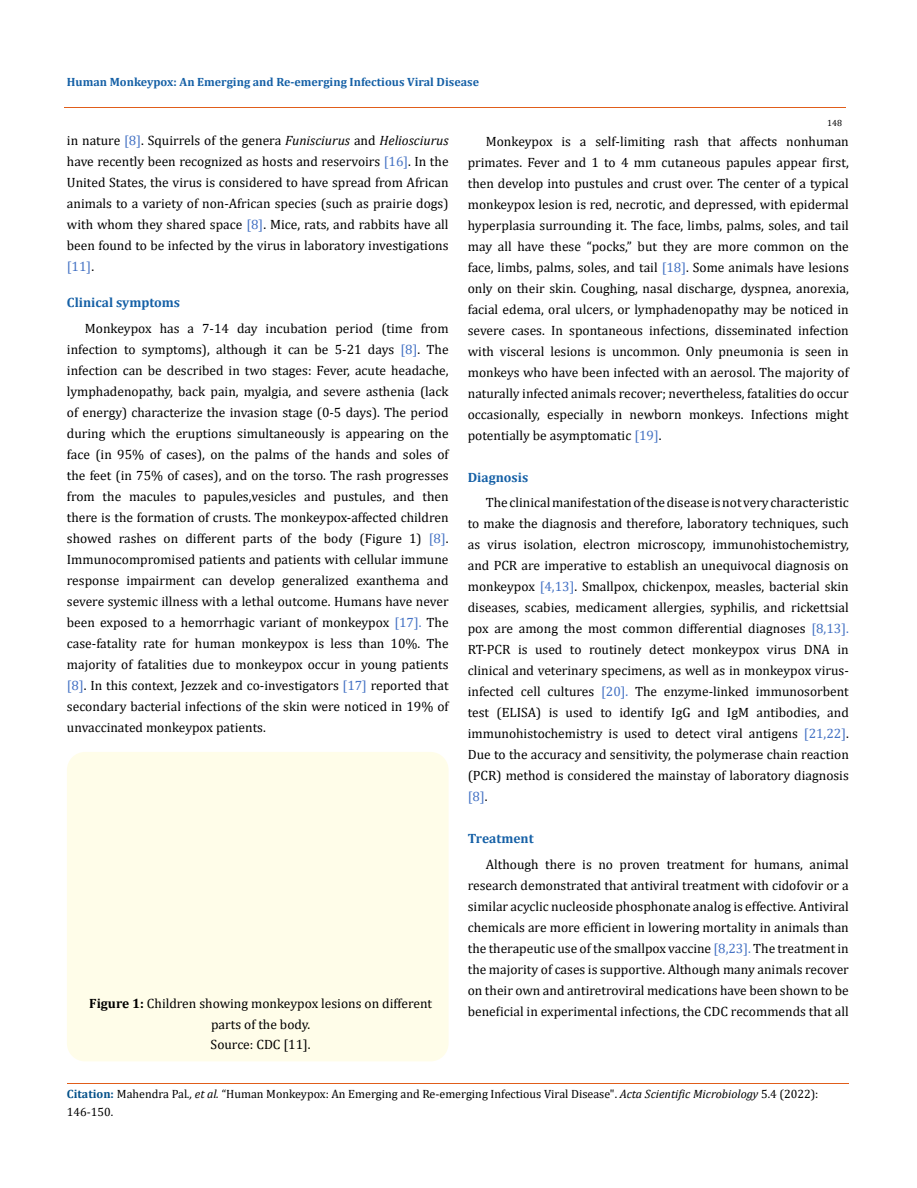
<style>
.page{position:relative;width:917px;height:1188px;background:#fff}
.page>*{position:absolute;margin:0;border:0;box-sizing:border-box;transform-origin:0 0}
.t1{font:13.5px/21px "Cambria";color:#000;text-align:justify}
.t2{font:700 13.5px "Cambria";color:#1560a6}
.t3{font:12px/18px "Cambria";color:#000}
.t4{font:700 12px "Cambria";color:#1560a6}
.t5{font:9px "Cambria";color:#000}
.s1{color:#4472c4}
.s2{font-style:italic}
.s3{font-weight:700}
.s4{font-weight:700;color:#035089}
</style>
<div class="page">
<div style="left:67px;top:752px;width:381px;height:309px;background:#fffde9;border-radius:18px"></div>
<hr style="left:64px;top:108px;width:781px;height:1px;background:#e05d1a">
<hr style="left:67px;top:1083px;width:781px;height:1px;background:#e05d1a">
<p class="t4" style="left:67px;top:73px;width:413px">Human Monkeypox: An Emerging and Re-emerging Infectious Viral Disease</p>
<p class="t5" style="left:827px;top:118px;width:16px">148</p>
<p class="t1" style="left:67px;top:130px;width:383px">in nature <span class="s1">[8]</span>. Squirrels of the genera <span class="s2">Funisciurus</span> and <span class="s2">Heliosciurus </span>have recently been recognized as hosts and reservoirs <span class="s1">[16]</span>. In the United States, the virus is considered to have spread from African animals to a variety of non-African species (such as prairie dogs) with whom they shared space <span class="s1">[8]</span>. Mice, rats, and rabbits have all been found to be infected by the virus in laboratory investigations <span class="s1">[11]</span>.</p>
<p class="t2" style="left:67px;top:293px;width:115px">Clinical symptoms</p>
<p class="t1" style="left:67px;top:318px;width:383px;text-indent:18px">Monkeypox has a 7-14 day incubation period (time from infection to symptoms), although it can be 5-21 days <span class="s1">[8]</span>. The infection can be described in two stages: Fever, acute headache, lymphadenopathy, back pain, myalgia, and severe asthenia (lack of energy) characterize the invasion stage (0-5 days). The period during which the eruptions simultaneously is appearing on the face (in 95% of cases), on the palms of the hands and soles of the feet (in 75% of cases), and on the torso. The rash progresses from the macules to papules,vesicles and pustules, and then there is the formation of crusts. The monkeypox-affected children showed rashes on different parts of the body (Figure 1) <span class="s1">[8]</span>.<br>Immunocompromised patients and patients with cellular immune response impairment can develop generalized exanthema and severe systemic illness with a lethal outcome. Humans have never been exposed to a hemorrhagic variant of monkeypox <span class="s1">[17].</span> The case-fatality rate for human monkeypox is less than 10%. The majority of fatalities due to monkeypox occur in young patients <span class="s1">[8]</span>. In this context, Jezzek and co-investigators <span class="s1">[17]</span> reported that secondary bacterial infections of the skin were noticed in 19% of unvaccinated monkeypox patients.</p>
<p class="t1" style="left:89px;top:993px;width:344px;text-align:center"><span class="s3">Figure 1:</span> Children showing monkeypox lesions on different parts of the body.</p>
<p class="t1" style="left:211px;top:1034px;width:102px">Source: CDC [11].</p>
<p class="t1" style="left:468px;top:130px;width:382px;text-indent:18px">Monkeypox is a self-limiting rash that affects nonhuman primates. Fever and 1 to 4 mm cutaneous papules appear first, then develop into pustules and crust over. The center of a typical monkeypox lesion is red, necrotic, and depressed, with epidermal hyperplasia surrounding it. The face, limbs, palms, soles, and tail may all have these “pocks,” but they are more common on the face, limbs, palms, soles, and tail <span class="s1">[18]</span>. Some animals have lesions only on their skin. Coughing, nasal discharge, dyspnea, anorexia, facial edema, oral ulcers, or lymphadenopathy may be noticed in severe cases. In spontaneous infections, disseminated infection with visceral lesions is uncommon. Only pneumonia is seen in monkeys who have been infected with an aerosol. The majority of naturally infected animals recover; nevertheless, fatalities do occur occasionally, especially in newborn monkeys. Infections might potentially be asymptomatic <span class="s1">[19]</span>.</p>
<p class="t2" style="left:468px;top:467px;width:62px">Diagnosis</p>
<p class="t1" style="left:468px;top:492px;width:382px;text-indent:18px">The clinical manifestation of the disease is not very characteristic to make the diagnosis and therefore, laboratory techniques, such as virus isolation, electron microscopy, immunohistochemistry, and PCR are imperative to establish an unequivocal diagnosis on monkeypox <span class="s1">[4,13]</span>. Smallpox, chickenpox, measles, bacterial skin diseases, scabies, medicament allergies, syphilis, and rickettsial pox are among the most common differential diagnoses <span class="s1">[8,13].<br></span>RT-PCR is used to routinely detect monkeypox virus DNA in clinical and veterinary specimens, as well as in monkeypox virus&shy;infected cell cultures <span class="s1">[20].</span> The enzyme-linked immunosorbent test (ELISA) is used to identify IgG and IgM antibodies, and immunohistochemistry is used to detect viral antigens <span class="s1">[21,22]</span>.<br>Due to the accuracy and sensitivity, the polymerase chain reaction (PCR) method is considered the mainstay of laboratory diagnosis <span class="s1">[8]</span>.</p>
<p class="t2" style="left:468px;top:829px;width:67px">Treatment</p>
<p class="t1" style="left:468px;top:854px;width:382px;text-indent:18px">Although there is no proven treatment for humans, animal research demonstrated that antiviral treatment with cidofovir or a similar acyclic nucleoside phosphonate analog is effective. Antiviral chemicals are more efficient in lowering mortality in animals than the therapeutic use of the smallpox vaccine <span class="s1">[8,23].</span> The treatment in the majority of cases is supportive. Although many animals recover on their own and antiretroviral medications have been shown to be beneficial in experimental infections, the CDC recommends that all</p>
<p class="t3" style="left:67px;top:1085px;width:753px"><span class="s4">Citation:</span> Mahendra Pal<span class="s2">., et al.</span> “Human Monkeypox: An Emerging and Re-emerging Infectious Viral Disease". <span class="s2">Acta Scientific Microbiology</span> 5.4 (2022):<br>146-150.</p>
</div>
